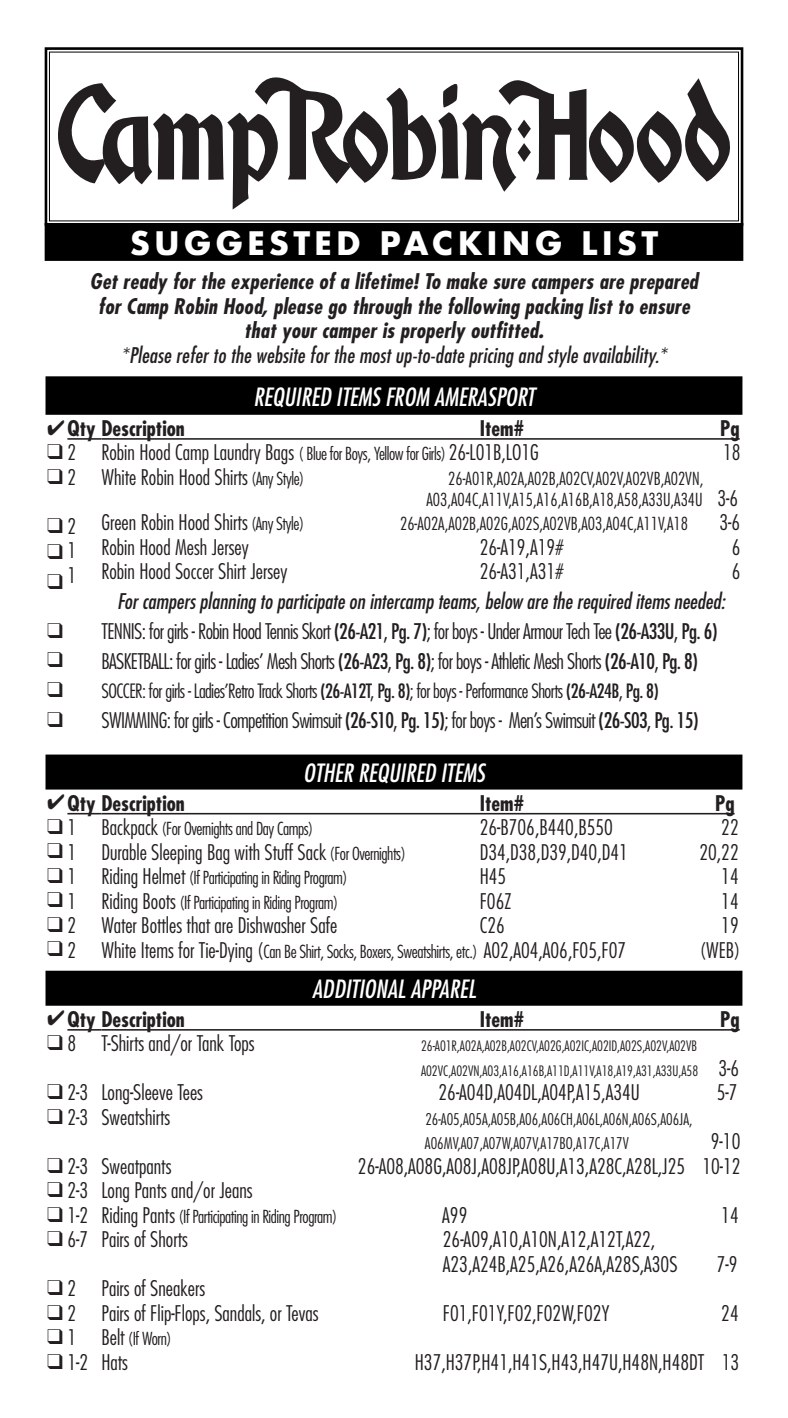
<style>
.page{position:relative;width:788px;height:1418px;background:#fff}
.page>*{position:absolute;margin:0;border:0;box-sizing:border-box;transform-origin:0 0}
.t1{font:700 31.5px "Futura";letter-spacing:.125em;color:#fff}
.t2{font:italic condensed 24.5px "Futura";color:#fff}
.t3{font:300 condensed 21px/24.5px "Futura";color:#231f20}
.t4{font:300 condensed 21px/29.8px "Futura";letter-spacing:-.03em;color:#231f20}
.t5{font:italic 700 condensed 21px/24.5px "Futura";letter-spacing:.01em;color:#231f20;text-align:center}
.t6{font:italic condensed 21px "Futura";letter-spacing:.01em;color:#231f20}
.t7{font:700 condensed 21px "Futura";color:#231f20}
.t8{font:21px/29.8px "Zapf Dingbats ITC";color:#231f20;text-align:justify}
.t9{font:300 condensed 19.25px "Futura";letter-spacing:-.03em;color:#231f20}
.t10{font:300 condensed 17.5px "Futura";letter-spacing:-.025em;color:#231f20}
.t11{font:300 condensed 17.5px/21px "Futura";color:#231f20}
.t12{font:300 condensed 15.75px/24.5px "Futura";color:#231f20}
.t13{font:300 condensed 14px/24.5px "Futura";color:#231f20}
.s1{font-size:17.5px}
.s2{font-size:21px}
.s3{font-weight:400;font-style:italic}
.s4{font-weight:400}
</style>
<div class="page">
<svg style="left:44px;top:47px;width:700px;height:180px"></svg>
<div style="left:47px;top:226px;width:693px;height:32px;background:#000"></div>
<div style="left:45px;top:223px;width:698px;height:38px;border:5px solid #000"></div>
<div style="left:47px;top:378px;width:693px;height:35px;background:#000"></div>
<div style="left:45px;top:376px;width:697px;height:39px;border:4px solid #000"></div>
<hr style="left:67px;top:438px;width:34px;height:2px;background:#231f20">
<hr style="left:101px;top:438px;width:638px;height:2px;background:#231f20">
<div style="left:47px;top:756px;width:693px;height:32px;background:#000"></div>
<div style="left:45px;top:754px;width:697px;height:35px;border:4px solid #000"></div>
<hr style="left:67px;top:813px;width:34px;height:1px;background:#231f20">
<hr style="left:101px;top:813px;width:633px;height:1px;background:#231f20">
<div style="left:47px;top:972px;width:693px;height:32px;background:#000"></div>
<div style="left:45px;top:970px;width:697px;height:35px;border:4px solid #000"></div>
<hr style="left:67px;top:1029px;width:34px;height:1px;background:#231f20">
<hr style="left:101px;top:1029px;width:638px;height:1px;background:#231f20">
<svg style="left:53px;top:70px;width:679px;height:140px"></svg>
<h1 class="t1" style="left:130px;top:220px;width:530px">SUGGESTED PACKING LIST</h1>
<p class="t5" style="left:90px;top:269px;width:609px">Get ready for the experience of a lifetime! To make sure campers are prepared for Camp Robin Hood, please go through the following packing list to ensure that your camper is properly outfitted.</p>
<p class="t6" style="left:121px;top:342px;width:547px">*Please refer to the website for the most up-to-date pricing and style availability.*</p>
<p class="t2" style="left:253px;top:381px;width:282px">REQUIRED ITEMS FROM AMERASPORT</p>
<p class="t7" style="left:47px;top:414px;width:139px">✔Qty Description</p>
<p class="t3" style="left:47px;top:440px;width:30px">❑2</p>
<p class="t3" style="left:47px;top:464px;width:30px">❑2</p>
<p class="t3" style="left:47px;top:513px;width:30px">❑2</p>
<p class="t3" style="left:47px;top:538px;width:30px;text-align:right">❑1<br>1</p>
<p class="t7" style="left:479px;top:414px;width:46px">Item#</p>
<p class="t7" style="left:720px;top:414px;width:21px">Pg</p>
<p class="t3" style="left:101px;top:440px;width:439px">Robin Hood Camp Laundry Bags <span class="s1">( Blue for Boys, Yellow for Girls)</span> 26-L01B,LO1G</p>
<p class="t3" style="left:723px;top:440px;width:19px">18</p>
<p class="t3" style="left:101px;top:464px;width:204px">White Robin Hood Shirts <span class="s1">(Any Style)</span></p>
<p class="t11" style="left:426px;top:467px;width:313px;text-indent:22px">26-A01R,A02A,A02B,A02CV,A02V,A02VB,A02VN,<br>A03,A04C,A11V,A15,A16,A16B,A18,A58,A33U,A34U <span class="s2">3-6</span></p>
<p class="t3" style="left:101px;top:510px;width:204px">Green Robin Hood Shirts <span class="s1">(Any Style)</span></p>
<p class="t11" style="left:400px;top:513px;width:289px">26-A02A,A02B,A02G,A02S,A02VB,A03,A04C,A11V,A18</p>
<p class="t3" style="left:719px;top:510px;width:22px">3-6</p>
<p class="t3" style="left:101px;top:534px;width:149px">Robin Hood Mesh Jersey</p>
<p class="t3" style="left:479px;top:534px;width:86px">26-A19,A19#</p>
<p class="t3" style="left:731px;top:534px;width:10px">6</p>
<p class="t3" style="left:101px;top:559px;width:187px">Robin Hood Soccer Shirt Jersey</p>
<p class="t3" style="left:479px;top:559px;width:86px">26-A31,A31#</p>
<p class="t3" style="left:731px;top:559px;width:10px">6</p>
<p class="t4" style="left:101px;top:586px;width:625px;text-indent:16px"><span class="s3">For campers planning to participate on intercamp teams, below are the required items needed:<br></span>TENNIS: for girls - Robin Hood Tennis Skort <span class="s4">(26-A21, Pg. 7)</span>; for boys - Under Armour Tech Tee <span class="s4">(26-A33U, Pg. 6)<br></span>BASKETBALL: for girls - Ladies’ Mesh Shorts <span class="s4">(26-A23, Pg. 8)</span>; for boys - Athletic Mesh Shorts <span class="s4">(26-A10, Pg. 8)</span></p>
<p class="t9" style="left:101px;top:679px;width:559px">SOCCER: for girls - Ladies’Retro Track Shorts <span class="s4">(26-A12T, Pg. 8)</span>; for boys - Performance Shorts <span class="s4">(26-A24B, Pg. 8)</span></p>
<p class="t4" style="left:101px;top:705px;width:598px">SWIMMING: for girls - Competition Swimsuit <span class="s4">(26-S10, Pg. 15)</span>; for boys - Men’s Swimsuit <span class="s4">(26-S03, Pg. 15)</span></p>
<p class="t8" style="left:47px;top:615px;width:17px">❑ ❑ ❑ ❑</p>
<p class="t2" style="left:303px;top:757px;width:183px">OTHER REQUIRED ITEMS</p>
<p class="t7" style="left:47px;top:789px;width:139px">✔Qty Description</p>
<p class="t3" style="left:47px;top:814px;width:30px">❑1</p>
<p class="t3" style="left:47px;top:839px;width:30px">❑1</p>
<p class="t3" style="left:47px;top:863px;width:30px">❑1</p>
<p class="t3" style="left:47px;top:888px;width:30px">❑1</p>
<p class="t3" style="left:47px;top:912px;width:30px">❑2</p>
<p class="t3" style="left:47px;top:937px;width:30px">❑2</p>
<p class="t7" style="left:479px;top:789px;width:46px">Item#</p>
<p class="t7" style="left:715px;top:789px;width:21px">Pg</p>
<p class="t10" style="left:101px;top:817px;width:213px"><span class="s2">Backpack</span> (For Overnights and Day Camps)</p>
<p class="t3" style="left:479px;top:814px;width:135px">26-B706,B440,B550</p>
<p class="t3" style="left:721px;top:814px;width:19px">22</p>
<p class="t3" style="left:101px;top:839px;width:306px">Durable Sleeping Bag with Stuff Sack <span class="s1">(For Overnights)</span></p>
<p class="t3" style="left:479px;top:839px;width:150px">D34,D38,D39,D40,D41</p>
<p class="t3" style="left:699px;top:839px;width:41px">20,22</p>
<p class="t10" style="left:101px;top:866px;width:248px"><span class="s2">Riding Helmet</span> (If Participating in Riding Program)</p>
<p class="t3" style="left:479px;top:863px;width:28px">H45</p>
<p class="t3" style="left:721px;top:863px;width:19px">14</p>
<p class="t10" style="left:101px;top:891px;width:238px"><span class="s2">Riding Boots</span> (If Participating in Riding Program)</p>
<p class="t3" style="left:479px;top:888px;width:33px">F06Z</p>
<p class="t3" style="left:721px;top:888px;width:19px">14</p>
<p class="t3" style="left:101px;top:912px;width:237px">Water Bottles that are Dishwasher Safe</p>
<p class="t3" style="left:479px;top:912px;width:27px">C26</p>
<p class="t3" style="left:721px;top:912px;width:19px">19</p>
<p class="t3" style="left:101px;top:937px;width:526px">White Items for Tie-Dying (<span class="s1">Can Be Shirt, Socks, Boxers, Sweatshirts, etc.)</span> A02,A04,A06,F05,F07</p>
<p class="t3" style="left:699px;top:937px;width:42px">(WEB)</p>
<p class="t2" style="left:312px;top:973px;width:165px">ADDITIONAL APPAREL</p>
<p class="t7" style="left:47px;top:1005px;width:139px">✔Qty Description</p>
<p class="t3" style="left:47px;top:1030px;width:30px">❑8</p>
<p class="t3" style="left:47px;top:1079px;width:42px">❑ 2-3</p>
<p class="t3" style="left:47px;top:1104px;width:42px">❑ 2-3</p>
<p class="t3" style="left:47px;top:1153px;width:42px">❑ 2-3</p>
<p class="t3" style="left:47px;top:1177px;width:42px">❑ 2-3</p>
<p class="t3" style="left:47px;top:1202px;width:42px">❑ 1-2</p>
<p class="t3" style="left:47px;top:1226px;width:42px">❑ 6-7</p>
<p class="t3" style="left:47px;top:1275px;width:30px">❑2</p>
<p class="t3" style="left:47px;top:1300px;width:30px">❑2</p>
<p class="t3" style="left:47px;top:1325px;width:30px">❑1</p>
<p class="t3" style="left:47px;top:1349px;width:42px">❑ 1-2</p>
<p class="t7" style="left:479px;top:1005px;width:46px">Item#</p>
<p class="t7" style="left:720px;top:1005px;width:21px">Pg</p>
<p class="t3" style="left:101px;top:1030px;width:155px">T-Shirts and/or Tank Tops</p>
<p class="t13" style="left:421px;top:1033px;width:320px">26-A01R,A02A,A02B,A02CV,A02G,A02IC,A02ID,A02S,A02V,A02VB<br>A02VC,A02VN,A03,A16,A16B,A11D,A11V,A18,A19,A31,A33U,A58 <span class="s2">3-6</span></p>
<p class="t3" style="left:101px;top:1079px;width:103px">Long-Sleeve Tees</p>
<p class="t3" style="left:438px;top:1079px;width:203px">26-A04D,A04DL,A04P,A15,A34U</p>
<p class="t3" style="left:716px;top:1079px;width:22px">5-7</p>
<p class="t3" style="left:101px;top:1104px;width:70px">Sweatshirts</p>
<p class="t12" style="left:425px;top:1106px;width:269px">26-A05,A05A,A05B,A06,A06CH,A06L,A06N,A06S,A06JA,<br>A06MV,A07,A07W,A07V,A17BO,A17C,A17V</p>
<p class="t3" style="left:710px;top:1128px;width:31px">9-10</p>
<p class="t3" style="left:101px;top:1153px;width:72px">Sweatpants</p>
<p class="t3" style="left:358px;top:1153px;width:384px">26-A08,A08G,A08J,A08JP,A08U,A13,A28C,A28L,J25 10-12</p>
<p class="t3" style="left:101px;top:1177px;width:153px">Long Pants and/or Jeans</p>
<p class="t10" style="left:101px;top:1205px;width:237px"><span class="s2">Riding Pants</span> (If Participating in Riding Program)</p>
<p class="t3" style="left:442px;top:1202px;width:27px">A99</p>
<p class="t3" style="left:721px;top:1202px;width:19px">14</p>
<p class="t3" style="left:101px;top:1226px;width:88px">Pairs of Shorts</p>
<p class="t3" style="left:443px;top:1226px;width:236px">26-A09,A10,A10N,A12,A12T,A22,<br>A23,A24B,A25,A26,A26A,A28S,A30S</p>
<p class="t3" style="left:716px;top:1251px;width:22px">7-9</p>
<p class="t3" style="left:101px;top:1275px;width:218px">Pairs of Sneakers<br>Pairs of Flip-Flops, Sandals, or Tevas</p>
<p class="t3" style="left:443px;top:1300px;width:168px">F01,F01Y,F02,F02W,F02Y</p>
<p class="t3" style="left:721px;top:1300px;width:19px">24</p>
<p class="t10" style="left:101px;top:1327px;width:72px"><span class="s2">Belt</span> (If Worn)</p>
<p class="t3" style="left:101px;top:1349px;width:28px">Hats</p>
<p class="t3" style="left:415px;top:1349px;width:326px">H37,H37P,H41,H41S,H43,H47U,H48N,H48DT 13</p>
</div>
